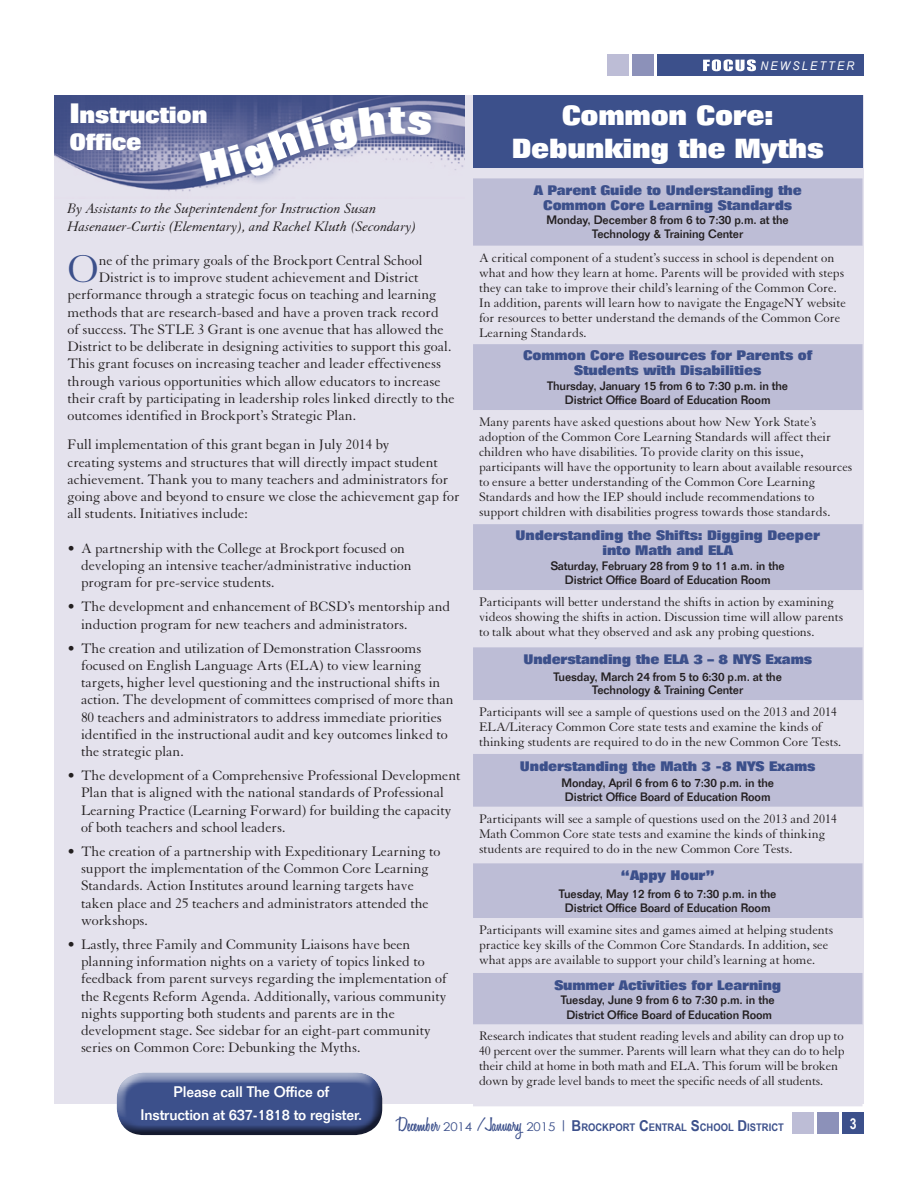
<style>
.page{position:relative;width:918px;height:1188px;background:#fff}
.page>*{position:absolute;margin:0;border:0;box-sizing:border-box;transform-origin:0 0}
.t1{font:42.15px "Granjon";color:#3c508b}
.t2{font:800 27px/32.4px "Folio";letter-spacing:-.01em;color:#fff;text-align:center}
.t3{font:800 22.8px/27.5px "Folio";letter-spacing:-.01em;color:#fff}
.t4{font:15px/17.2px "Granjon";color:#231f20}
.t5{font:italic 15px/17.2px "Granjon";color:#231f20}
.t6{font:500 15px/22.5px "Folio";letter-spacing:-.01em;color:#fff;text-align:center}
.t7{font:700 15px "Arial Narrow";color:#fff}
.t8{font:13.5px/15px "Granjon";color:#231f20}
.t9{font:800 13.5px/15px "Folio";letter-spacing:-.01em;color:#3c508b;text-align:center}
.t10{font:500 12px/14.4px "Folio";letter-spacing:-.01em;color:#231f20;text-align:center}
.t11{font:italic 12px "Arial Narrow";letter-spacing:.17em;color:#fff;scale:1.1 1}
.t12{font:700 10.5px "Arial Narrow";color:#3c508b;scale:1.1 1}
.s1{font-size:27.45px}
.s2{font-family:"Honey Script";font-weight:600;font-size:21px}
.s3{font-family:"Century Gothic";font-weight:400;font-size:12px}
.s4{font-size:15px}
</style>
<div class="page">
<div style="left:658px;top:54px;width:206px;height:22px;background:#3c508b"></div>
<div style="left:632px;top:54px;width:22px;height:22px;background:#8c91b9"></div>
<div style="left:607px;top:54px;width:22px;height:22px;background:#bdbdd6"></div>
<svg style="left:703px;top:59px;width:53px;height:12px"></svg>
<div style="left:792px;top:1112px;width:21px;height:22px;background:#bdbdd6"></div>
<div style="left:817px;top:1112px;width:22px;height:22px;background:#8c91b9"></div>
<div style="left:842px;top:1112px;width:22px;height:22px;background:#3c508b"></div>
<div style="left:54px;top:95px;width:810px;height:1009px;background:#e4e2ed"></div>
<div style="left:473px;top:95px;width:389px;height:73px;background:#3c508b"></div>
<div style="left:473px;top:178px;width:389px;height:68px;background:#bdbdd6"></div>
<svg style="left:473px;top:344px;width:389px;height:762px"></svg>
<img style="left:54px;top:95px;width:410px;height:97px">
<div style="left:191px;top:98px;width:249px;height:92px;background:#3c508b;opacity:.75"></div>
<div style="left:115px;top:1071px;width:269px;height:49px;background:#fff;opacity:.75"></div>
<div style="left:115px;top:1079px;width:269px;height:56px;background:#231f20;opacity:.75"></div>
<svg style="left:200px;top:106px;width:232px;height:76px"></svg>
<p class="t11" style="left:761px;top:57px;width:87px">NEWSLETTER</p>
<h3 class="t3" style="left:69px;top:102px;width:140px"><span class="s1">I</span>nstruction<br>Office</h3>
<h2 class="t2" style="left:512px;top:100px;width:313px">Common Core:<br>Debunking the Myths</h2>
<p class="t9" style="left:534px;top:183px;width:270px">A Parent Guide to Understanding the<br>Common Core Learning Standards</p>
<p class="t10" style="left:547px;top:213px;width:244px">Monday, December 8 from 6 to 7:30 p.m. at the<br>Technology &amp; Training Center</p>
<p class="t8" style="left:479px;top:250px;width:368px">A critical component of a student’s success in school is dependent on what and how they learn at home. Parents will be provided with steps they can take to improve their child’s learning of the Common Core.<br>In addition, parents will learn how to navigate the EngageNY website for resources to better understand the demands of the Common Core Learning Standards.</p>
<p class="t9" style="left:523px;top:348px;width:291px">Common Core Resources for Parents of<br>Students with Disabilities</p>
<p class="t10" style="left:547px;top:378px;width:243px">Thursday, January 15 from 6 to 7:30 p.m. in the<br>District Office Board of Education Room</p>
<p class="t8" style="left:479px;top:414px;width:375px">Many parents have asked questions about how New York State’s adoption of the Common Core Learning Standards will affect their children who have disabilities. To provide clarity on this issue, participants will have the opportunity to learn about available resources to ensure a better understanding of the Common Core Learning Standards and how the IEP should include recommendations to support children with disabilities progress towards those standards.</p>
<p class="t9" style="left:516px;top:528px;width:306px">Understanding the Shifts: Digging Deeper into Math and ELA</p>
<p class="t10" style="left:551px;top:558px;width:236px">Saturday, February 28 from 9 to 11 a.m. in the<br>District Office Board of Education Room</p>
<p class="t8" style="left:479px;top:594px;width:366px">Participants will better understand the shifts in action by examining videos showing the shifts in action. Discussion time will allow parents to talk about what they observed and ask any probing questions.</p>
<p class="t9" style="left:523px;top:652px;width:290px">Understanding the ELA 3 – 8 NYS Exams</p>
<p class="t10" style="left:553px;top:670px;width:230px;line-height:13.5px">Tuesday, March 24 from 5 to 6:30 p.m. at the<br>Technology &amp; Training Center</p>
<p class="t8" style="left:479px;top:705px;width:364px">Participants will see a sample of questions used on the 2013 and 2014<br>ELA/Literacy Common Core state tests and examine the kinds of thinking students are required to do in the new Common Core Tests.</p>
<p class="t9" style="left:520px;top:759px;width:297px">Understanding the Math 3 -8 NYS Exams</p>
<p class="t10" style="left:561px;top:776px;width:214px;line-height:13.5px;text-align:left">Monday, April 6 from 6 to 7:30 p.m. in the<br>District Office Board of Education Room</p>
<p class="t8" style="left:479px;top:811px;width:360px">Participants will see a sample of questions used on the 2013 and 2014<br>Math Common Core state tests and examine the kinds of thinking students are required to do in the new Common Core Tests.</p>
<p class="t9" style="left:621px;top:868px;width:96px">“Appy Hour”</p>
<p class="t10" style="left:559px;top:886px;width:219px">Tuesday, May 12 from 6 to 7:30 p.m. in the<br>District Office Board of Education Room</p>
<p class="t8" style="left:479px;top:922px;width:356px">Participants will examine sites and games aimed at helping students practice key skills of the Common Core Standards. In addition, see what apps are available to support your child’s learning at home.</p>
<p class="t9" style="left:554px;top:978px;width:228px">Summer Activities for Learning</p>
<p class="t10" style="left:561px;top:993px;width:215px">Tuesday, June 9 from 6 to 7:30 p.m. in the<br>District Office Board of Education Room</p>
<p class="t8" style="left:479px;top:1029px;width:367px">Research indicates that student reading levels and ability can drop up to 40 percent over the summer. Parents will learn what they can do to help their child at home in both math and ELA. This forum will be broken down by grade level bands to meet the specific needs of all students.</p>
<p class="t5" style="left:68px;top:201px;width:351px">By Assistants to the Superintendent for Instruction Susan<br>Hasenauer-Curtis (Elementary), and Rachel Kluth (Secondary)</p>
<h1 class="t1" style="left:68px;top:247px;width:33px">O</h1>
<p class="t4" style="left:99px;top:252px;width:325px">ne of the primary goals of the Brockport Central School</p>
<p class="t4" style="left:99px;top:269px;width:321px">District is to improve student achievement and District</p>
<p class="t4" style="left:68px;top:286px;width:370px">performance through a strategic focus on teaching and learning</p>
<p class="t4" style="left:68px;top:304px;width:373px">methods that are research-based and have a proven track record</p>
<p class="t4" style="left:68px;top:321px;width:378px">of success. The STLE 3 Grant is one avenue that has allowed the</p>
<p class="t4" style="left:68px;top:338px;width:385px">District to be deliberate in designing activities to support this goal.</p>
<p class="t4" style="left:68px;top:355px;width:375px">This grant focuses on increasing teacher and leader effectiveness</p>
<p class="t4" style="left:68px;top:373px;width:374px">through various opportunities which allow educators to increase</p>
<p class="t4" style="left:68px;top:390px;width:389px">their craft by participating in leadership roles linked directly to the</p>
<p class="t4" style="left:68px;top:407px;width:290px">outcomes identified in Brockport’s Strategic Plan.</p>
<p class="t4" style="left:68px;top:436px;width:394px">Full implementation of this grant began in July 2014 by<br>creating systems and structures that will directly impact student achievement. Thank you to many teachers and administrators for going above and beyond to ensure we close the achievement gap for all students. Initiatives include:</p>
<p class="t4" style="left:81px;top:540px;width:332px;text-indent:-14px">• A partnership with the College at Brockport focused on developing an intensive teacher/administrative induction program for pre-service students.</p>
<p class="t4" style="left:81px;top:598px;width:371px;text-indent:-14px">• The development and enhancement of BCSD’s mentorship and induction program for new teachers and administrators.</p>
<p class="t4" style="left:81px;top:640px;width:374px;text-indent:-14px">• The creation and utilization of Demonstration Classrooms focused on English Language Arts (ELA) to view learning targets, higher level questioning and the instructional shifts in action. The development of committees comprised of more than 80 teachers and administrators to address immediate priorities identified in the instructional audit and key outcomes linked to the strategic plan.</p>
<p class="t4" style="left:81px;top:767px;width:381px;text-indent:-14px">• The development of a Comprehensive Professional Development Plan that is aligned with the national standards of Professional Learning Practice (Learning Forward) for building the capacity of both teachers and school leaders.</p>
<p class="t4" style="left:81px;top:843px;width:361px;text-indent:-14px">• The creation of a partnership with Expeditionary Learning to support the implementation of the Common Core Learning Standards. Action Institutes around learning targets have taken place and 25 teachers and administrators attended the workshops.</p>
<p class="t4" style="left:81px;top:936px;width:367px;text-indent:-14px">• Lastly, three Family and Community Liaisons have been planning information nights on a variety of topics linked to feedback from parent surveys regarding the implementation of the Regents Reform Agenda. Additionally, various community nights supporting both students and parents are in the development stage. See sidebar for an eight-part community series on Common Core: Debunking the Myths.</p>
<p class="t6" style="left:141px;top:1081px;width:223px">Please call The Office of<br>Instruction at 637-1818 to register.</p>
<p class="t12" style="left:396px;top:1119px;width:354px"><span class="s2">December</span> <span class="s3">2014</span> <span class="s2">/</span><span class="s2">January</span> <span class="s3">2015 |</span> <span class="s4">B</span>ROCKPORT <span class="s4">C</span>ENTRAL <span class="s4">S</span>CHOOL <span class="s4">D</span>ISTRICT</p>
<p class="t7" style="left:850px;top:1112px;width:8px">3</p>
</div>
